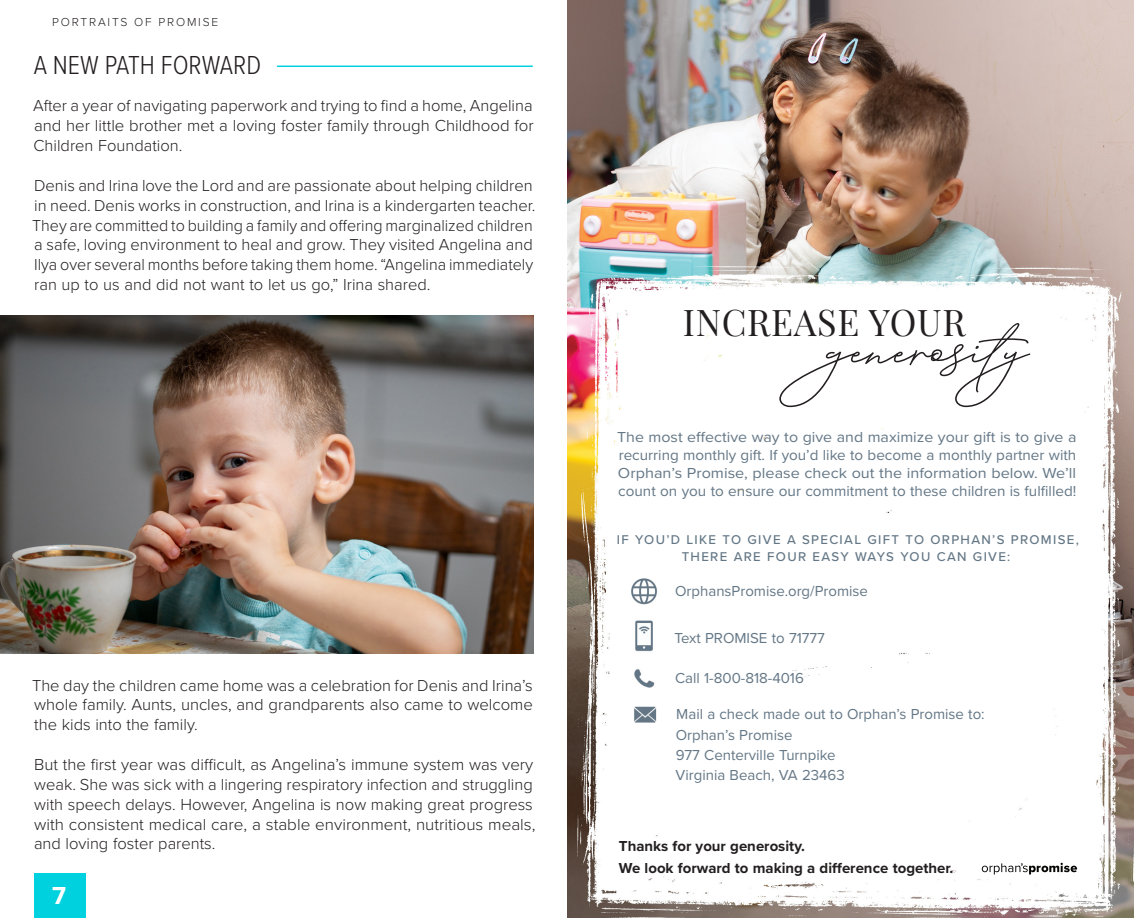
<style>
.page{position:relative;width:1134px;height:918px;background:#fff}
.page>*{position:absolute;margin:0;border:0;box-sizing:border-box;transform-origin:0 0}
.body_copy{font:700 96px "Absolute Beauty Script";color:#231f20}
.body_copy-2{font:36px "Playfair Display";letter-spacing:.02em;color:#231f20}
.t1{font:300 27px "Proxima Nova Cond";color:#231f20}
.body_copy-3{font:700 25.5px "Proxima Nova";color:#fff}
.body_copy-4{font:300 16.5px/19.8px "Proxima Nova";color:#231f20;text-align:justify}
.body_copy-5{font:15px/18px "Proxima Nova";color:#647786;text-align:justify;scale:1.06 1}
.body_copy-6{font:15px "Proxima Nova";color:#647786}
.body_copy-7{font:700 15px "Proxima Nova";color:#231f20}
.t2{font:500 13.2px "Proxima Nova";letter-spacing:.1em;color:#647786}
.t3{font:12.9px "Proxima Nova";color:#050504}
.t4{font:300 12px "Proxima Nova";letter-spacing:.15em;color:#231f20}
</style>
<div class="page">
<img style="left:567px;top:0;width:567px;height:918px">
<hr style="left:278px;top:66px;width:254px;height:1px;background:#00d1de">
<img style="left:0;top:316px;width:533px;height:338px">
<div style="left:34px;top:874px;width:51px;height:44px;background:#00d1de"></div>
<svg style="left:982px;top:863px;width:95px;height:11px"></svg>
<p class="t4" style="left:52px;top:13px;width:168px">PORTRAITS OF PROMISE</p>
<p class="t1" style="left:34px;top:46px;width:229px">A NEW PATH FORWARD</p>
<p class="body_copy-4" style="left:33px;top:95px;width:502px">After a year of navigating paperwork and trying to find a home, Angelina and her little brother met a loving foster family through Childhood for Children Foundation.</p>
<p class="body_copy-4" style="left:32px;top:175px;width:505px;text-align:left">Denis and Irina love the Lord and are passionate about helping children in need. Denis works in construction, and Irina is a kindergarten teacher.<br>They are committed to building a family and offering marginalized children a safe, loving environment to heal and grow. They visited Angelina and Ilya over several months before taking them home. “Angelina immediately ran up to us and did not want to let us go,” Irina shared.</p>
<p class="body_copy-4" style="left:32px;top:674px;width:502px">The day the children came home was a celebration for Denis and Irina’s whole family. Aunts, uncles, and grandparents also came to welcome the kids into the family.</p>
<p class="body_copy-4" style="left:34px;top:754px;width:503px;text-align:left">But the first year was difficult, as Angelina’s immune system was very weak. She was sick with a lingering respiratory infection and struggling with speech delays. However, Angelina is now making great progress with consistent medical care, a stable environment, nutritious meals, and loving foster parents.</p>
<p class="body_copy-3" style="left:52px;top:877px;width:15px">7</p>
<p class="body_copy-2" style="left:683px;top:295px;width:284px">INCREASE YOUR</p>
<p class="body_copy" style="left:827px;top:304px;width:255px">generosity</p>
<p class="body_copy-5" style="left:617px;top:427px;width:435px">The most effective way to give and maximize your gift is to give a recurring monthly gift. If you’d like to become a monthly partner with Orphan’s Promise, please check out the information below. We’ll count on you to ensure our commitment to these children is fulfilled!</p>
<p class="t2" style="left:617px;top:530px;width:464px">IF YOU’D LIKE TO GIVE A SPECIAL GIFT TO ORPHAN’S PROMISE,</p>
<p class="t2" style="left:682px;top:547px;width:330px">THERE ARE FOUR EASY WAYS YOU CAN GIVE:</p>
<p class="body_copy-6" style="left:675px;top:580px;width:194px">OrphansPromise.org/Promise</p>
<p class="body_copy-6" style="left:674px;top:626px;width:152px">Text PROMISE to 71777</p>
<p class="body_copy-6" style="left:675px;top:667px;width:130px">Call 1-800-818-4016</p>
<p class="body_copy-6" style="left:676px;top:703px;width:310px">Mail a check made out to Orphan’s Promise to:</p>
<p class="body_copy-6" style="left:676px;top:723px;width:118px">Orphan’s Promise</p>
<p class="body_copy-6" style="left:676px;top:744px;width:161px">977 Centerville Turnpike</p>
<p class="body_copy-6" style="left:676px;top:764px;width:171px">Virginia Beach, VA 23463</p>
<p class="body_copy-7" style="left:619px;top:835px;width:188px">Thanks for your generosity.</p>
<p class="body_copy-7" style="left:619px;top:856px;width:336px">We look forward to making a difference together.</p>
<p class="t3" style="left:1020px;top:858px;width:4px">’</p>
</div>
